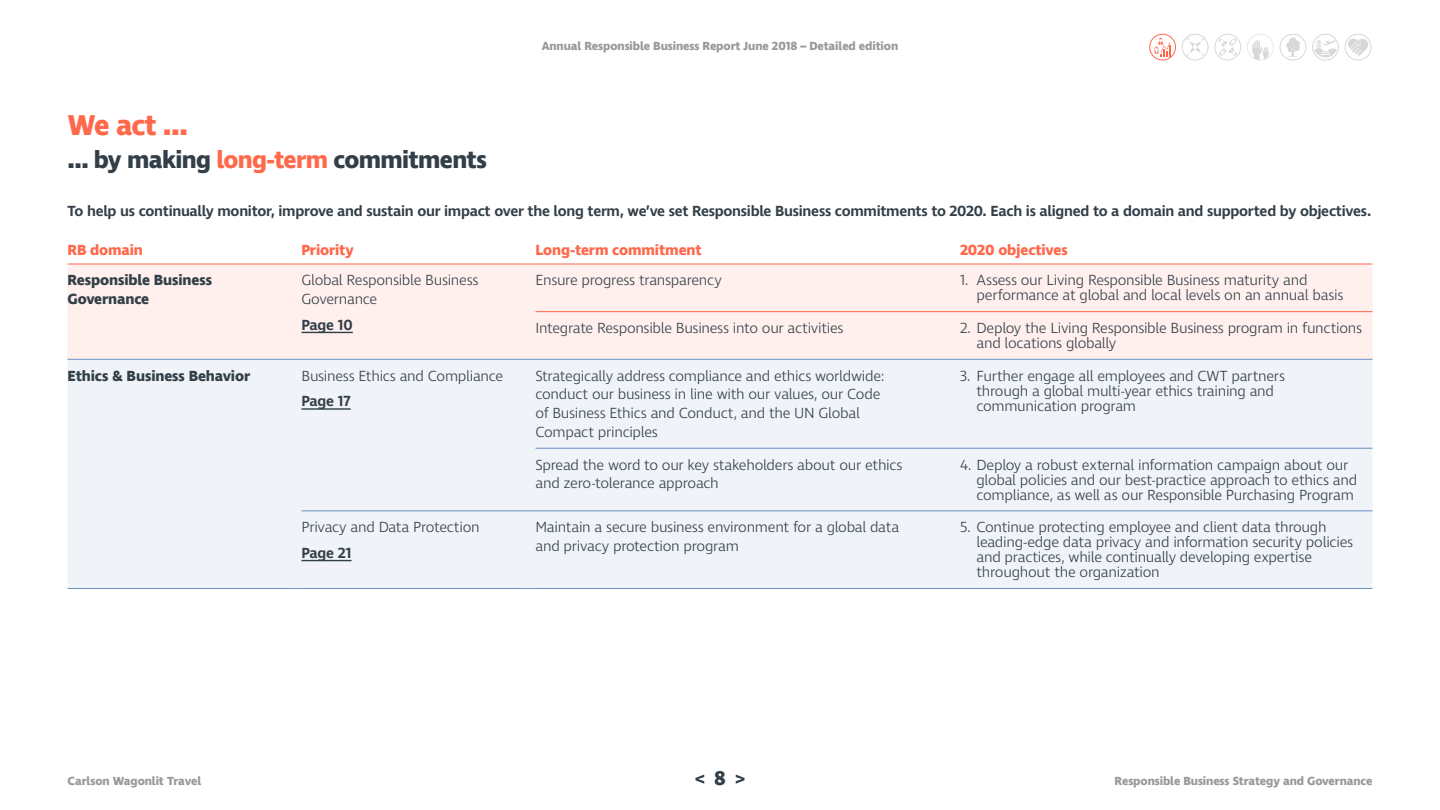
<style>
.page{position:relative;width:1440px;height:810px;background:#fff}
.page>*{position:absolute;margin:0;border:0;box-sizing:border-box;transform-origin:0 0}
.t1{font:700 29.25px "Ingra";color:#ff694b}
.t2{font:700 24.75px "Ingra";letter-spacing:-.03em;color:#333f48}
.t3{font:700 20.25px "Ingra";color:#333f48}
.t4{font:300 15px/15px "Ingra";letter-spacing:-.02em;color:#333f48}
.t5{font:600 15px "Ingra";letter-spacing:-.02em;color:#333f48}
.t6{font:700 15px/18.8px "Ingra";letter-spacing:-.01em;color:#333f48}
.t7{font:700 15px "Ingra";letter-spacing:-.01em;color:#ff694b}
.t8{font:700 12px "Ingra";letter-spacing:-.01em;color:#999}
.s1{color:#ff694b}
</style>
<div class="page">
<div style="left:68px;top:265px;width:1304px;height:94px;background:#fff0ed"></div>
<div style="left:68px;top:360px;width:1304px;height:228px;background:#f0f4f9"></div>
<hr style="left:536px;top:448px;width:412px;height:1px;background:#6b90c5">
<svg style="left:948px;top:448px;width:12px;height:1px"></svg>
<hr style="left:960px;top:448px;width:412px;height:1px;background:#6b90c5">
<svg style="left:290px;top:588px;width:12px;height:1px"></svg>
<hr style="left:536px;top:588px;width:412px;height:1px;background:#6b90c5">
<svg style="left:948px;top:588px;width:12px;height:1px"></svg>
<hr style="left:960px;top:588px;width:412px;height:1px;background:#6b90c5">
<hr style="left:536px;top:264px;width:412px;height:1px;background:#ff694b">
<hr style="left:960px;top:264px;width:412px;height:1px;background:#ff694b">
<hr style="left:68px;top:588px;width:222px;height:1px;background:#6b90c5">
<hr style="left:302px;top:588px;width:222px;height:1px;background:#6b90c5">
<svg style="left:948px;top:264px;width:12px;height:1px"></svg>
<svg style="left:524px;top:588px;width:12px;height:1px"></svg>
<hr style="left:302px;top:510px;width:222px;height:1px;background:#6b90c5">
<svg style="left:524px;top:510px;width:12px;height:1px"></svg>
<hr style="left:536px;top:510px;width:412px;height:1px;background:#6b90c5">
<svg style="left:948px;top:510px;width:12px;height:1px"></svg>
<hr style="left:960px;top:510px;width:412px;height:1px;background:#6b90c5">
<hr style="left:68px;top:264px;width:222px;height:1px;background:#ff694b">
<svg style="left:290px;top:264px;width:12px;height:1px"></svg>
<hr style="left:302px;top:264px;width:222px;height:1px;background:#ff694b">
<hr style="left:68px;top:359px;width:222px;height:1px;background:#6b90c5">
<svg style="left:290px;top:359px;width:12px;height:1px"></svg>
<hr style="left:302px;top:359px;width:222px;height:1px;background:#6b90c5">
<svg style="left:524px;top:264px;width:12px;height:1px"></svg>
<svg style="left:524px;top:359px;width:12px;height:1px"></svg>
<hr style="left:536px;top:311px;width:412px;height:1px;background:#ff694b">
<svg style="left:948px;top:311px;width:12px;height:1px"></svg>
<hr style="left:960px;top:311px;width:412px;height:1px;background:#ff694b">
<hr style="left:536px;top:359px;width:412px;height:1px;background:#6b90c5">
<svg style="left:948px;top:359px;width:12px;height:1px"></svg>
<hr style="left:960px;top:359px;width:412px;height:1px;background:#6b90c5">
<hr style="left:302px;top:332px;width:51px;height:1px;background:#333f48">
<hr style="left:302px;top:408px;width:49px;height:2px;background:#333f48">
<hr style="left:302px;top:560px;width:50px;height:1px;background:#333f48">
<svg style="left:736px;top:775px;width:9px;height:9px"></svg>
<svg style="left:695px;top:775px;width:9px;height:9px"></svg>
<svg style="left:1311px;top:33px;width:29px;height:29px"></svg>
<svg style="left:1313px;top:34px;width:25px;height:26px"></svg>
<div style="left:1312px;top:34px;width:27px;height:26px;border:1px solid #d6d8da;border-radius:50%"></div>
<svg style="left:1314px;top:40px;width:23px;height:17px"></svg>
<svg style="left:1247px;top:34px;width:27px;height:26px"></svg>
<svg style="left:1181px;top:33px;width:29px;height:29px"></svg>
<svg style="left:1182px;top:34px;width:26px;height:26px"></svg>
<div style="left:1182px;top:34px;width:26px;height:26px;border:1px solid #d6d8da;border-radius:50%"></div>
<svg style="left:1186px;top:37px;width:19px;height:19px"></svg>
<svg style="left:1148px;top:33px;width:29px;height:29px"></svg>
<svg style="left:1150px;top:34px;width:26px;height:26px"></svg>
<div style="left:1149px;top:34px;width:27px;height:26px;border:1px solid #ff694b;border-radius:50%"></div>
<svg style="left:1154px;top:38px;width:17px;height:19px"></svg>
<svg style="left:1213px;top:33px;width:29px;height:29px"></svg>
<svg style="left:1215px;top:34px;width:26px;height:26px"></svg>
<div style="left:1214px;top:34px;width:27px;height:26px;border:1px solid #d6d8da;border-radius:50%"></div>
<svg style="left:1219px;top:38px;width:18px;height:18px"></svg>
<svg style="left:1344px;top:33px;width:28px;height:29px"></svg>
<svg style="left:1345px;top:34px;width:26px;height:26px"></svg>
<div style="left:1345px;top:34px;width:26px;height:26px;border:1px solid #d6d8da;border-radius:50%"></div>
<svg style="left:1348px;top:39px;width:20px;height:17px"></svg>
<svg style="left:1279px;top:33px;width:28px;height:29px"></svg>
<div style="left:1280px;top:34px;width:26px;height:26px;background:#fff;border-radius:50%"></div>
<div style="left:1280px;top:34px;width:26px;height:26px;border:1px solid #d6d8da;border-radius:50%"></div>
<svg style="left:1286px;top:38px;width:14px;height:19px"></svg>
<h1 class="t1" style="left:68px;top:107px;width:122px">We act …</h1>
<h2 class="t2" style="left:68px;top:144px;width:421px">… by making <span class="s1">long-term</span> commitments</h2>
<p class="t8" style="left:542px;top:38px;width:358px">Annual Responsible Business Report June 2018 – Detailed edition</p>
<p class="t5" style="left:68px;top:201px;width:1305px">To help us continually monitor, improve and sustain our impact over the long term, we’ve set Responsible Business commitments to 2020. Each is aligned to a domain and supported by objectives.</p>
<p class="t7" style="left:68px;top:240px;width:77px">RB domain</p>
<p class="t7" style="left:302px;top:240px;width:54px">Priority</p>
<p class="t7" style="left:536px;top:240px;width:168px">Long-term commitment</p>
<p class="t7" style="left:960px;top:240px;width:109px">2020 objectives</p>
<p class="t6" style="left:68px;top:272px;width:146px">Responsible Business<br>Governance</p>
<p class="t4" style="left:302px;top:272px;width:179px;line-height:18.8px">Global Responsible Business<br>Governance</p>
<p class="t5" style="left:302px;top:315px;width:53px">Page 10</p>
<p class="t4" style="left:536px;top:274px;width:188px">Ensure progress transparency</p>
<p class="t4" style="left:976px;top:274px;width:368px;text-indent:-16px">1. Assess our Living Responsible Business maturity and performance at global and local levels on an annual basis</p>
<p class="t4" style="left:536px;top:321px;width:310px">Integrate Responsible Business into our activities</p>
<p class="t4" style="left:976px;top:321px;width:387px;text-indent:-16px">2. Deploy the Living Responsible Business program in functions and locations globally</p>
<p class="t6" style="left:68px;top:367px;width:184px">Ethics &amp; Business Behavior</p>
<p class="t4" style="left:302px;top:369px;width:203px">Business Ethics and Compliance</p>
<p class="t5" style="left:302px;top:392px;width:51px">Page 17</p>
<p class="t4" style="left:302px;top:521px;width:180px">Privacy and Data Protection</p>
<p class="t5" style="left:302px;top:543px;width:52px">Page 21</p>
<p class="t4" style="left:536px;top:367px;width:351px;line-height:18.8px">Strategically address compliance and ethics worldwide: conduct our business in line with our values, our Code of Business Ethics and Conduct, and the UN Global Compact principles</p>
<p class="t4" style="left:977px;top:369px;width:310px;text-indent:-17px">3. Further engage all employees and CWT partners through a global multi-year ethics training and communication program</p>
<p class="t4" style="left:536px;top:456px;width:369px;line-height:18.8px">Spread the word to our key stakeholders about our ethics and zero-tolerance approach</p>
<p class="t4" style="left:976px;top:458px;width:382px;text-indent:-16px">4. Deploy a robust external information campaign about our global policies and our best-practice approach to ethics and compliance, as well as our Responsible Purchasing Program</p>
<p class="t4" style="left:536px;top:519px;width:365px;line-height:18.8px">Maintain a secure business environment for a global data and privacy protection program</p>
<p class="t4" style="left:976px;top:521px;width:378px;text-indent:-16px">5. Continue protecting employee and client data through leading-edge data privacy and information security policies and practices, while continually developing expertise throughout the organization</p>
<h3 class="t3" style="left:714px;top:765px;width:13px">8</h3>
<p class="t8" style="left:67px;top:773px;width:135px">Carlson Wagonlit Travel</p>
<p class="t8" style="left:1115px;top:773px;width:259px">Responsible Business Strategy and Governance</p>
</div>
